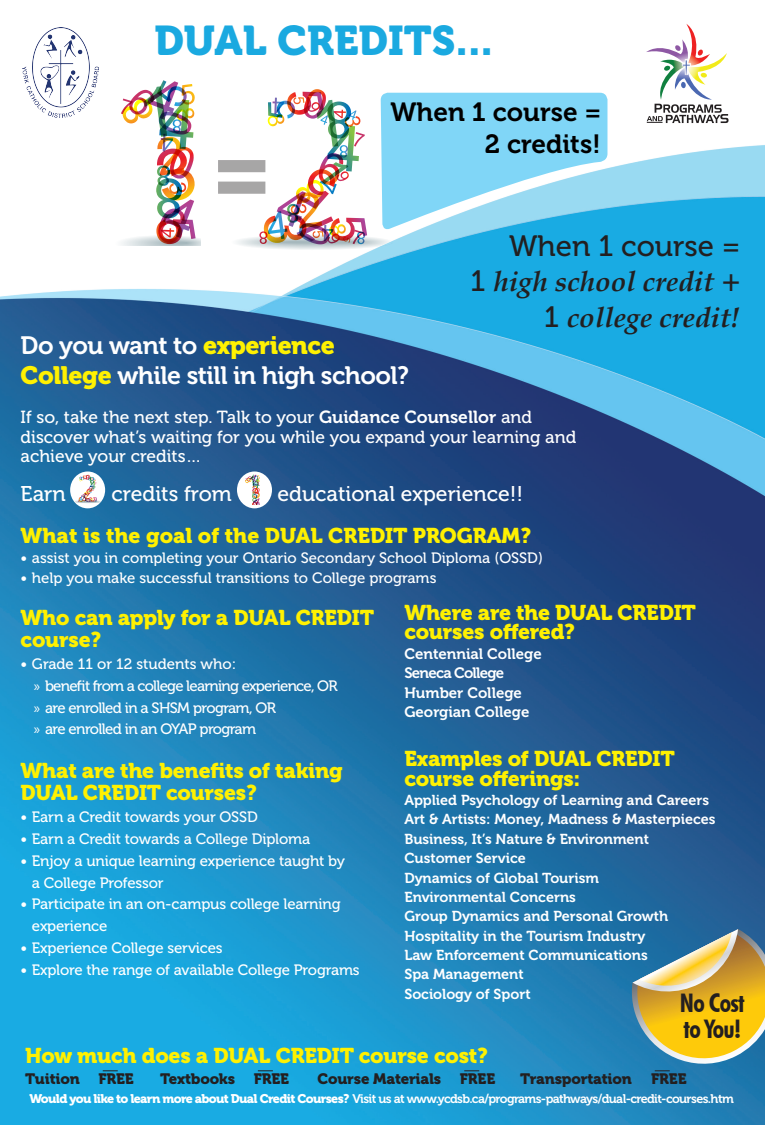
<style>
.page{position:relative;width:765px;height:1125px;background:#fff}
.page>*{position:absolute;margin:0;border:0;box-sizing:border-box;transform-origin:0 0}
.t1{font:93.62px "Museo 900";color:#231f20}
.t2{font:41.25px "Museo 900";color:#1aa9e0}
.t3{font:29.38px "Museo 500";color:#231f20}
.t4{font:italic 700 28px/35.2px "Book Antiqua";color:#231f20;text-align:right}
.t5{font:26.25px/31.5px "Museo 700";color:#000;text-align:right}
.t6{font:700 condensed 25.62px "Futura BT";letter-spacing:-.03em;color:#231f20}
.t7{font:25px/30px "Museo 700";letter-spacing:-.02em;color:#fff}
.t8{font:21.25px/21.9px "Museo 900";letter-spacing:-.01em;color:#fff101}
.t9{font:21.25px "Museo 500";color:#fff}
.t10{font:17.5px/19.4px "Museo 500";color:#fff}
.t11{font:15px/21.9px "Museo 500";letter-spacing:-.01em;color:#fff}
.t12{font:15px "Museo 900";letter-spacing:-.01em;color:#231f20}
.t13{font:15px/19.4px "Museo 700";color:#fff}
.t14{font:15px "Museo 500";letter-spacing:-.04em;color:#fff}
.t15{font:15px "Museo 500";letter-spacing:-.05em;color:#fff}
.t16{font:14.38px "Museo 700";color:#fff}
.t17{font:12.5px "Museo 700";letter-spacing:-.05em;color:#fff}
.s1{font-family:"Museo 500";font-weight:400;font-style:normal;font-size:29.38px}
.s2{font-family:"Museo 900";color:#fff101}
.s3{font-family:"Museo 700"}
.s4{font-family:"Myriad Pro"}
.s5{font-family:"Museo 900"}
</style>
<div class="page">
<img style="left:0;top:92px;width:765px;height:1033px">
<svg style="left:646px;top:24px;width:83px;height:99px"></svg>
<img style="left:115px;top:80px;width:86px;height:166px">
<svg style="left:235px;top:235px;width:155px;height:15px"></svg>
<div style="left:238px;top:236px;width:150px;height:13px;background:#f2f5f5;border-radius:50%"></div>
<div style="left:241px;top:236px;width:145px;height:13px;background:#e6ebed;border-radius:50%"></div>
<div style="left:242px;top:236px;width:143px;height:12px;background:#ebeff0;border-radius:50%"></div>
<div style="left:244px;top:236px;width:139px;height:12px;background:#e7eced;border-radius:50%"></div>
<div style="left:245px;top:237px;width:138px;height:11px;background:#e6ebed;border-radius:50%"></div>
<div style="left:247px;top:237px;width:134px;height:11px;background:#dae2e4;border-radius:50%"></div>
<div style="left:249px;top:237px;width:131px;height:10px;background:#dfe6e8;border-radius:50%"></div>
<div style="left:251px;top:237px;width:127px;height:10px;background:#dbe3e5;border-radius:50%"></div>
<div style="left:252px;top:238px;width:126px;height:9px;background:#dae2e4;border-radius:50%"></div>
<div style="left:254px;top:238px;width:122px;height:9px;background:#d5dee0;border-radius:50%"></div>
<div style="left:255px;top:238px;width:120px;height:8px;background:#d3dcdf;border-radius:50%"></div>
<div style="left:258px;top:239px;width:115px;height:7px;background:#cfd8db;border-radius:50%"></div>
<div style="left:262px;top:239px;width:108px;height:7px;background:#c2ced2;border-radius:50%"></div>
<div style="left:262px;top:239px;width:108px;height:6px;background:#c8d3d6;border-radius:50%"></div>
<div style="left:265px;top:240px;width:103px;height:5px;background:#c3cfd2;border-radius:50%"></div>
<div style="left:267px;top:240px;width:99px;height:5px;background:#bfcccf;border-radius:50%"></div>
<img style="left:259px;top:89px;width:108px;height:155px">
<svg style="left:381px;top:93px;width:227px;height:137px;background:#89d7f5"></svg>
<img style="left:22px;top:27px;width:77px;height:91px">
<div style="left:237px;top:472px;width:35px;height:36px;background:#fff;border-radius:50%"></div>
<svg style="left:245px;top:474px;width:14px;height:31px"></svg>
<div style="left:70px;top:472px;width:35px;height:36px;background:#fff;border-radius:50%"></div>
<hr style="left:73px;top:500px;width:29px;height:3px;background:#fff;border-radius:50%">
<hr style="left:73px;top:500px;width:28px;height:3px;background:#fbfcfc;border-radius:50%">
<hr style="left:74px;top:500px;width:27px;height:3px;background:#f5f7f8;border-radius:50%">
<hr style="left:74px;top:501px;width:26px;height:2px;background:#f0f3f4;border-radius:50%">
<svg style="left:77px;top:475px;width:22px;height:28px"></svg>
<svg style="left:103px;top:1071px;width:15px;height:1px"></svg>
<svg style="left:258px;top:1071px;width:15px;height:1px"></svg>
<svg style="left:464px;top:1071px;width:15px;height:1px"></svg>
<svg style="left:631px;top:929px;width:134px;height:145px;background:#a6a664"></svg>
<p class="t2" style="left:154px;top:17px;width:340px">DUAL CREDITS...</p>
<h1 class="t1" style="left:212px;top:118px;width:60px">=</h1>
<p class="t5" style="left:391px;top:97px;width:212px">When 1 course =<br>2 credits!</p>
<p class="t3" style="left:509px;top:230px;width:232px">When 1 course =</p>
<p class="t4" style="left:471px;top:264px;width:271px"><span class="s1">1</span> high school credit <span class="s1">+<br>1</span> college credit!</p>
<p class="t7" style="left:21px;top:331px;width:390px">Do you want to <span class="s2">experience<br>College</span> while still in high school?</p>
<p class="t10" style="left:21px;top:408px;width:557px">If so, take the next step. Talk to your <span class="s3">Guidance Counsellor</span> and discover what’s waiting for you while you expand your learning and achieve your credits…</p>
<p class="t9" style="left:21px;top:482px;width:47px">Earn</p>
<p class="t9" style="left:112px;top:482px;width:122px">credits from</p>
<p class="t9" style="left:278px;top:482px;width:247px">educational experience!!</p>
<p class="t8" style="left:21px;top:525px;width:512px">What is the goal of the DUAL CREDIT PROGRAM?</p>
<p class="t11" style="left:21px;top:547px;width:524px">• assist you in completing your Ontario Secondary School Diploma (OSSD)</p>
<p class="t11" style="left:21px;top:567px;width:417px">• help you make successful transitions to College programs</p>
<p class="t8" style="left:21px;top:607px;width:355px">Who can apply for a DUAL CREDIT course?</p>
<p class="t11" style="left:21px;top:653px;width:217px">• Grade 11 or 12 students who:</p>
<p class="t15" style="left:34px;top:677px;width:305px"><span class="s4">»</span> benefit from a college learning experience, OR</p>
<p class="t14" style="left:34px;top:699px;width:244px"><span class="s4">»</span> are enrolled in a SHSM program, OR</p>
<p class="t14" style="left:34px;top:721px;width:224px"><span class="s4">»</span> are enrolled in an OYAP program</p>
<p class="t8" style="left:21px;top:760px;width:324px">What are the benefits of taking<br>DUAL CREDIT courses?</p>
<p class="t11" style="left:21px;top:806px;width:239px">• Earn a Credit towards your OSSD</p>
<p class="t11" style="left:21px;top:828px;width:291px">• Earn a Credit towards a College Diploma</p>
<p class="t11" style="left:32px;top:850px;width:315px;text-indent:-11px">• Enjoy a unique learning experience taught by a College Professor</p>
<p class="t11" style="left:32px;top:894px;width:310px;text-indent:-11px">• Participate in an on-campus college learning experience</p>
<p class="t11" style="left:21px;top:937px;width:204px">• Experience College services</p>
<p class="t11" style="left:21px;top:959px;width:341px">• Explore the range of available College Programs</p>
<p class="t8" style="left:404px;top:603px;width:293px;line-height:19.4px">Where are the DUAL CREDIT courses offered?</p>
<p class="t13" style="left:404px;top:644px;width:139px">Centennial College</p>
<p class="t13" style="left:404px;top:663px;width:127px">Seneca College<br>Humber College<br>Georgian College</p>
<p class="t8" style="left:404px;top:749px;width:272px;line-height:19.4px">Examples of DUAL CREDIT course offerings:</p>
<p class="t16" style="left:404px;top:792px;width:306px">Applied Psychology of Learning and Careers</p>
<p class="t16" style="left:404px;top:811px;width:313px">Art &amp; Artists: Money, Madness &amp; Masterpieces</p>
<p class="t16" style="left:404px;top:831px;width:246px">Business, It’s Nature &amp; Environment</p>
<p class="t16" style="left:404px;top:850px;width:123px">Customer Service</p>
<p class="t16" style="left:404px;top:870px;width:196px">Dynamics of Global Tourism</p>
<p class="t16" style="left:404px;top:889px;width:173px">Environmental Concerns</p>
<p class="t16" style="left:404px;top:908px;width:266px">Group Dynamics and Personal Growth</p>
<p class="t16" style="left:404px;top:928px;width:243px">Hospitality in the Tourism Industry</p>
<p class="t16" style="left:404px;top:947px;width:245px">Law Enforcement Communications</p>
<p class="t16" style="left:404px;top:966px;width:121px">Spa Management</p>
<p class="t16" style="left:404px;top:986px;width:128px">Sociology of Sport</p>
<p class="t6" style="left:680px;top:988px;width:66px">No Cost</p>
<p class="t6" style="left:684px;top:1013px;width:59px">to You!</p>
<p class="t8" style="left:25px;top:1045px;width:464px">How much does a DUAL CREDIT course cost?</p>
<p class="t12" style="left:25px;top:1070px;width:110px">Tuition FREE</p>
<p class="t12" style="left:160px;top:1070px;width:131px">Textbooks FREE</p>
<p class="t12" style="left:318px;top:1070px;width:179px">Course Materials FREE</p>
<p class="t12" style="left:520px;top:1070px;width:113px">Transportation</p>
<p class="t12" style="left:651px;top:1070px;width:37px">FREE</p>
<p class="t17" style="left:29px;top:1091px;width:706px"><span class="s5">Would you like to learn more about Dual Credit Courses?</span> Visit us at www.ycdsb.ca/programs-pathways/dual-credit-courses.htm</p>
</div>
